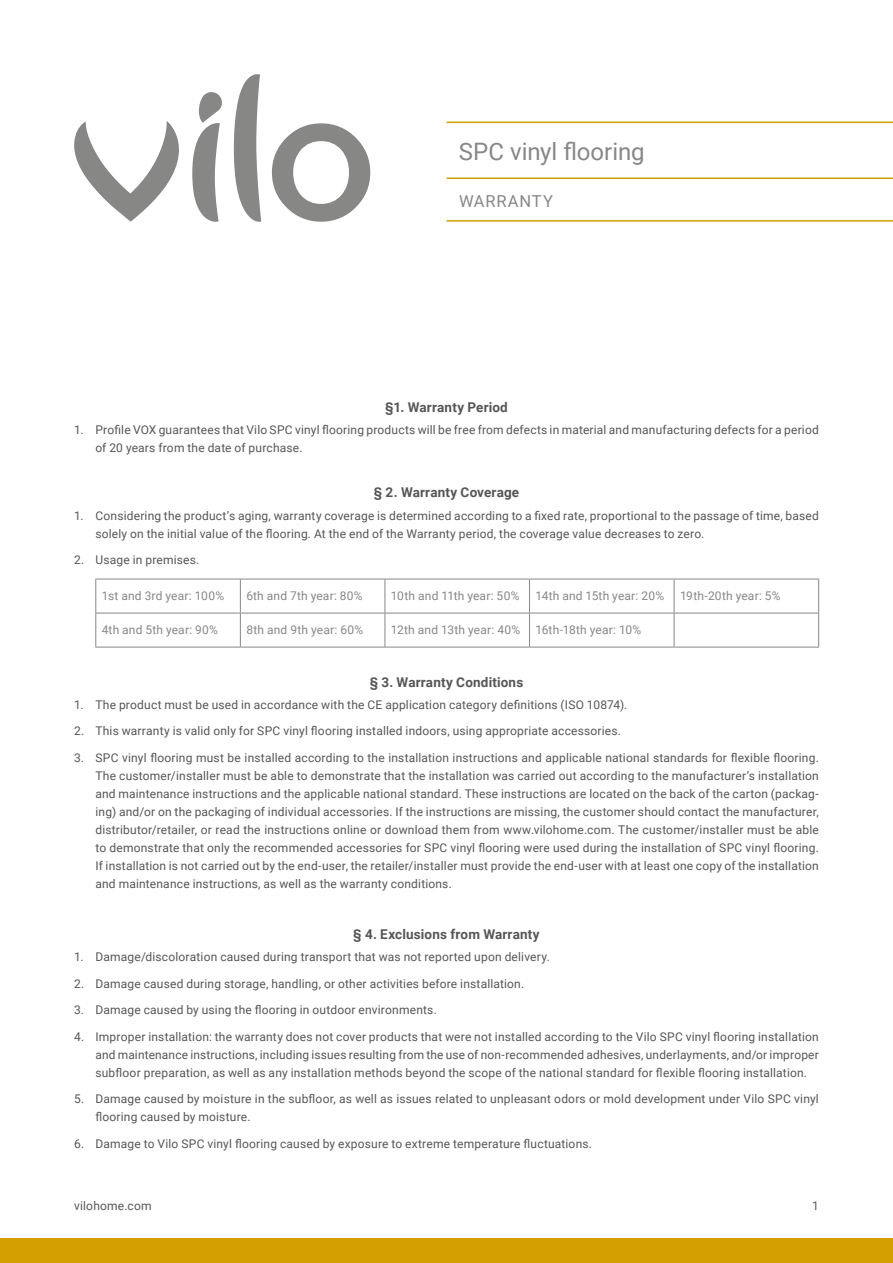
<style>
.page{position:relative;width:893px;height:1263px;background:#fff}
.page>*{position:absolute;margin:0;border:0;box-sizing:border-box;transform-origin:0 0}
.t1{font:24px "Roboto";color:#878786}
.t2{font:16.5px "Roboto";letter-spacing:.05em;color:#878786}
.t3{font:700 13.5px "Roboto";letter-spacing:.015em;color:#565656}
.t4{font:12px/18px "Roboto";letter-spacing:.015em;color:#565656}
.t5{font:12px "Roboto";letter-spacing:.015em;color:#878786}
</style>
<div class="page">
<svg style="left:74px;top:121px;width:105px;height:101px"></svg>
<svg style="left:192px;top:92px;width:30px;height:130px"></svg>
<svg style="left:234px;top:74px;width:27px;height:148px"></svg>
<svg style="left:272px;top:123px;width:98px;height:99px"></svg>
<div style="left:0;top:1238px;width:893px;height:25px;background:#d49f00"></div>
<hr style="left:446px;top:122px;width:447px;height:1px;background:#d49f00">
<hr style="left:446px;top:177px;width:447px;height:2px;background:#d49f00">
<hr style="left:446px;top:220px;width:447px;height:2px;background:#d49f00">
<hr style="left:95px;top:579px;width:145px;height:1px;background:#878786">
<hr style="left:95px;top:579px;width:1px;height:34px;background:#878786">
<hr style="left:240px;top:579px;width:145px;height:1px;background:#878786">
<hr style="left:240px;top:579px;width:1px;height:34px;background:#878786">
<hr style="left:385px;top:579px;width:144px;height:1px;background:#878786">
<hr style="left:385px;top:579px;width:1px;height:34px;background:#878786">
<hr style="left:529px;top:579px;width:145px;height:1px;background:#878786">
<hr style="left:529px;top:579px;width:1px;height:34px;background:#878786">
<hr style="left:674px;top:579px;width:145px;height:1px;background:#878786">
<hr style="left:674px;top:579px;width:1px;height:34px;background:#878786">
<hr style="left:818px;top:579px;width:1px;height:34px;background:#878786">
<hr style="left:95px;top:613px;width:145px;height:1px;background:#878786">
<hr style="left:95px;top:613px;width:1px;height:34px;background:#878786">
<hr style="left:240px;top:613px;width:145px;height:1px;background:#878786">
<hr style="left:240px;top:613px;width:1px;height:34px;background:#878786">
<hr style="left:385px;top:613px;width:144px;height:1px;background:#878786">
<hr style="left:385px;top:613px;width:1px;height:34px;background:#878786">
<hr style="left:529px;top:613px;width:145px;height:1px;background:#878786">
<hr style="left:529px;top:613px;width:1px;height:34px;background:#878786">
<hr style="left:674px;top:613px;width:145px;height:1px;background:#878786">
<hr style="left:674px;top:613px;width:1px;height:34px;background:#878786">
<hr style="left:818px;top:613px;width:1px;height:34px;background:#878786">
<hr style="left:95px;top:647px;width:145px;height:1px;background:#878786">
<hr style="left:240px;top:647px;width:145px;height:1px;background:#878786">
<hr style="left:385px;top:647px;width:144px;height:1px;background:#878786">
<hr style="left:529px;top:647px;width:145px;height:1px;background:#878786">
<hr style="left:674px;top:647px;width:145px;height:1px;background:#878786">
<h1 class="t1" style="left:459px;top:135px;width:187px">SPC vinyl flooring</h1>
<h2 class="t2" style="left:459px;top:189px;width:95px">warranty</h2>
<p class="t3" style="left:385px;top:398px;width:124px">§1. Warranty Period</p>
<p class="t4" style="left:95px;top:420px;width:725px;text-indent:-21px">1. Profile VOX guarantees that Vilo SPC vinyl flooring products will be free from defects in material and manufacturing defects for a period of 20 years from the date of purchase.</p>
<p class="t3" style="left:374px;top:483px;width:147px">§ 2. Warranty Coverage</p>
<p class="t4" style="left:95px;top:506px;width:725px;text-indent:-21px">1. Considering the product’s aging, warranty coverage is determined according to a fixed rate, proportional to the passage of time, based solely on the initial value of the flooring. At the end of the Warranty period, the coverage value decreases to zero.</p>
<p class="t4" style="left:74px;top:550px;width:127px">2. Usage in premises.</p>
<p class="t5" style="left:102px;top:587px;width:124px">1st and 3rd year: 100%</p>
<p class="t5" style="left:246px;top:587px;width:118px">6th and 7th year: 80%</p>
<p class="t5" style="left:391px;top:587px;width:130px">10th and 11th year: 50%</p>
<p class="t5" style="left:535px;top:587px;width:130px">14th and 15th year: 20%</p>
<p class="t5" style="left:680px;top:587px;width:102px">19th-20th year: 5%</p>
<p class="t5" style="left:102px;top:621px;width:118px">4th and 5th year: 90%</p>
<p class="t5" style="left:246px;top:621px;width:118px">8th and 9th year: 60%</p>
<p class="t5" style="left:391px;top:621px;width:131px">12th and 13th year: 40%</p>
<p class="t5" style="left:535px;top:621px;width:107px">16th-18th year: 10%</p>
<p class="t3" style="left:370px;top:672px;width:155px">§ 3. Warranty Conditions</p>
<p class="t4" style="left:74px;top:695px;width:555px">1. The product must be used in accordance with the CE application category definitions (ISO 10874).</p>
<p class="t4" style="left:74px;top:722px;width:548px">2. This warranty is valid only for SPC vinyl flooring installed indoors, using appropriate accessories.</p>
<p class="t4" style="left:95px;top:748px;width:725px;text-align:justify;text-indent:-21px">3. SPC vinyl flooring must be installed according to the installation instructions and applicable national standards for flexible flooring.<br>The customer/installer must be able to demonstrate that the installation was carried out according to the manufacturer’s installation and maintenance instructions and the applicable national standard. These instructions are located on the back of the carton (packag&shy;ing) and/or on the packaging of individual accessories. If the instructions are missing, the customer should contact the manufacturer, distributor/retailer, or read the instructions online or download them from www.vilohome.com. The customer/installer must be able to demonstrate that only the recommended accessories for SPC vinyl flooring were used during the installation of SPC vinyl flooring.<br>If installation is not carried out by the end-user, the retailer/installer must provide the end-user with at least one copy of the installation and maintenance instructions, as well as the warranty conditions.</p>
<p class="t3" style="left:353px;top:925px;width:188px">§ 4. Exclusions from Warranty</p>
<p class="t4" style="left:74px;top:948px;width:477px">1. Damage/discoloration caused during transport that was not reported upon delivery.</p>
<p class="t4" style="left:74px;top:974px;width:452px">2. Damage caused during storage, handling, or other activities before installation.</p>
<p class="t4" style="left:74px;top:1001px;width:364px">3. Damage caused by using the flooring in outdoor environments.</p>
<p class="t4" style="left:95px;top:1027px;width:725px;text-align:justify;text-indent:-21px">4. Improper installation: the warranty does not cover products that were not installed according to the Vilo SPC vinyl flooring installation and maintenance instructions, including issues resulting from the use of non-recommended adhesives, underlayments, and/or improper subfloor preparation, as well as any installation methods beyond the scope of the national standard for flexible flooring installation.</p>
<p class="t4" style="left:95px;top:1090px;width:725px;text-indent:-21px">5. Damage caused by moisture in the subfloor, as well as issues related to unpleasant odors or mold development under Vilo SPC vinyl flooring caused by moisture.</p>
<p class="t4" style="left:74px;top:1134px;width:519px">6. Damage to Vilo SPC vinyl flooring caused by exposure to extreme temperature fluctuations.</p>
<p class="t4" style="left:74px;top:1196px;width:79px">vilohome.com</p>
<p class="t4" style="left:812px;top:1196px;width:8px">1</p>
</div>
